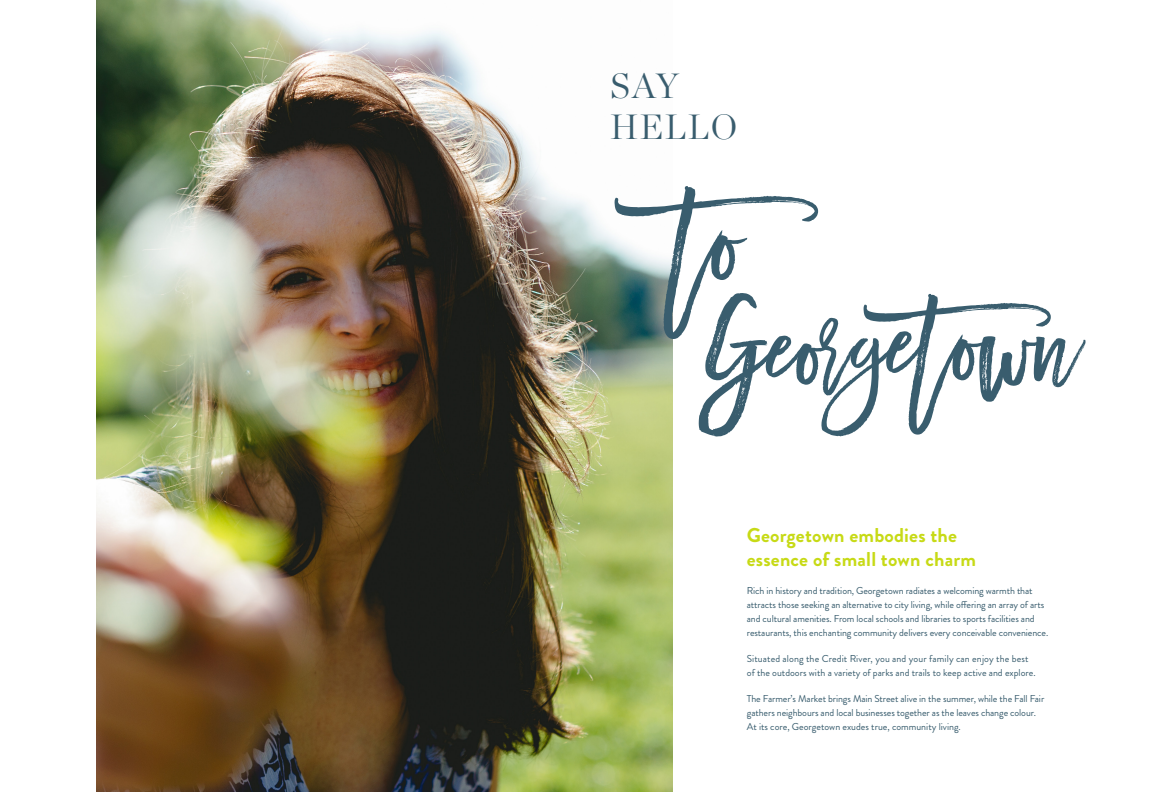
<style>
.page{position:relative;width:1152px;height:792px;background:#fff}
.page>*{position:absolute;margin:0;border:0;box-sizing:border-box;transform-origin:0 0}
.t1{font:125px "Madina Script";color:#395d6e}
.t2{font:115px "Madina Script";color:#395d6e}
.t3{font:77px "Madina Script";color:#395d6e}
.t4{font:300 35px "Chronicle Display";letter-spacing:.05em;color:#395d6e}
.Heading{font:700 20px/24px "Brandon Grotesque";letter-spacing:.01em;color:#c7da16}
.Paragraph_HG{font:10px/14px "Brandon Grotesque";letter-spacing:-.01em;color:#395d6e}
</style>
<div class="page">
<img style="left:96px;top:0;width:576px;height:792px">
<p class="t4" style="left:610px;top:59px;width:70px">SAY</p>
<p class="t4" style="left:610px;top:100px;width:129px">HELLO</p>
<p class="t1" style="left:672px;top:164px;width:205px">to</p>
<p class="t2" style="left:709px;top:278px;width:116px">Geo</p>
<p class="t2" style="left:852px;top:274px;width:254px">getown</p>
<p class="t3" style="left:821px;top:299px;width:29px">r</p>
<p class="Heading" style="left:747px;top:524px;width:231px">Georgetown embodies the essence of small town charm</p>
<p class="Paragraph_HG" style="left:747px;top:584px;width:303px">Rich in history and tradition, Georgetown radiates a welcoming warmth that attracts those seeking an alternative to city living, while offering an array of arts and cultural amenities. From local schools and libraries to sports facilities and restaurants, this enchanting community delivers every conceivable convenience.</p>
<p class="Paragraph_HG" style="left:747px;top:652px;width:290px">Situated along the Credit River, you and your family can enjoy the best of the outdoors with a variety of parks and trails to keep active and explore.</p>
<p class="Paragraph_HG" style="left:747px;top:692px;width:299px">The Farmer’s Market brings Main Street alive in the summer, while the Fall Fair gathers neighbours and local businesses together as the leaves change colour.<br>At its core, Georgetown exudes true, community living.</p>
</div>
